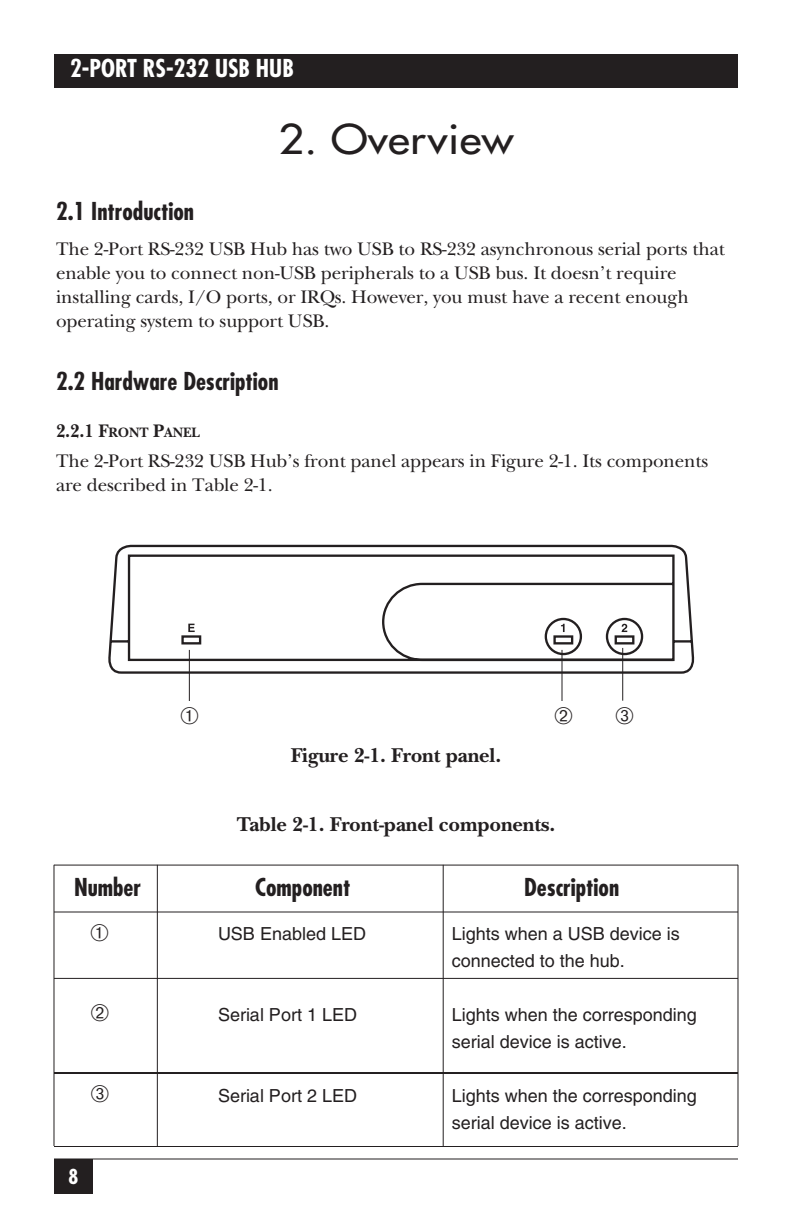
<style>
.page{position:relative;width:792px;height:1224px;background:#fff}
.page>*{position:absolute;margin:0;border:0;box-sizing:border-box;transform-origin:0 0}
.t1{font:40px "Futura";letter-spacing:.01em;color:#231f20;scale:1.1 1}
.t2{font:700 condensed 24px "Futura";color:#231f20}
.t3{font:700 condensed 24px "Futura";color:#fff}
.t4{font:700 20.8px "New Baskerville";letter-spacing:-.005em;color:#231f20}
.t5{font:700 condensed 20px "Futura";color:#fff}
.t6{font:19px/24px "New Baskerville";letter-spacing:-.005em;color:#231f20}
.t7{font:18px/27px "Helvetica";color:#231f20}
.t8{font:700 14.2px "New Baskerville";letter-spacing:-.005em;color:#231f20;scale:.95 1}
.s1{font-size:19px}
</style>
<div class="page">
<div style="left:54px;top:54px;width:684px;height:34px;background:#231f20"></div>
<div style="left:54px;top:1159px;width:39px;height:35px;background:#231f20"></div>
<hr style="left:54px;top:1158px;width:684px;height:2px;background:#231f20">
<svg style="left:108px;top:546px;width:587px;height:129px"></svg>
<svg style="left:188px;top:624px;width:7px;height:8px"></svg>
<svg style="left:605px;top:617px;width:39px;height:39px"></svg>
<svg style="left:544px;top:617px;width:39px;height:39px"></svg>
<hr style="left:54px;top:865px;width:684px;height:1px;background:#231f20">
<hr style="left:54px;top:912px;width:684px;height:1px;background:#231f20">
<hr style="left:54px;top:1072px;width:684px;height:1px;background:#231f20">
<hr style="left:54px;top:1073px;width:684px;height:1px;background:#231f20">
<hr style="left:54px;top:1146px;width:684px;height:1px;background:#231f20">
<hr style="left:54px;top:978px;width:684px;height:1px;background:#231f20">
<hr style="left:53px;top:865px;width:1px;height:281px;background:#231f20">
<hr style="left:157px;top:865px;width:1px;height:281px;background:#231f20">
<hr style="left:443px;top:865px;width:1px;height:281px;background:#231f20">
<hr style="left:737px;top:865px;width:1px;height:281px;background:#231f20">
<hr style="left:189px;top:650px;width:1px;height:51px;background:#231f20">
<hr style="left:622px;top:648px;width:1px;height:53px;background:#231f20">
<hr style="left:562px;top:650px;width:1px;height:51px;background:#231f20">
<p class="t3" style="left:70px;top:58px;width:225px">2-PORT RS-232 USB HUB</p>
<h1 class="t1" style="left:279px;top:119px;width:215px">2. Overview</h1>
<p class="t2" style="left:56px;top:200px;width:140px">2.1 Introduction</p>
<p class="t6" style="left:56px;top:239px;width:670px">The 2-Port RS-232 USB Hub has two USB to RS-232 asynchronous serial ports that enable you to connect non-USB peripherals to a USB bus. It doesn’t require installing cards, I/O ports, or IRQs. However, you must have a recent enough operating system to support USB.</p>
<p class="t2" style="left:56px;top:370px;width:224px">2.2 Hardware Description</p>
<p class="t8" style="left:56px;top:428px;width:153px"><span class="s1">2.2.1 F</span>RONT <span class="s1">P</span>ANEL</p>
<p class="t6" style="left:56px;top:451px;width:654px">The 2-Port RS-232 USB Hub’s front panel appears in Figure 2-1. Its components are described in Table 2-1.</p>
<p class="t4" style="left:291px;top:748px;width:212px">Figure 2-1. Front panel.</p>
<p class="t4" style="left:237px;top:817px;width:320px">Table 2-1. Front-panel components.</p>
<p class="t2" style="left:74px;top:877px;width:69px">Number</p>
<p class="t2" style="left:255px;top:877px;width:97px">Component</p>
<p class="t2" style="left:524px;top:877px;width:97px">Description</p>
<p class="t7" style="left:218px;top:922px;width:150px">USB Enabled LED</p>
<p class="t7" style="left:452px;top:922px;width:230px">Lights when a USB device is connected to the hub.</p>
<p class="t7" style="left:218px;top:1003px;width:141px">Serial Port 1 LED</p>
<p class="t7" style="left:452px;top:1003px;width:247px">Lights when the corresponding serial device is active.</p>
<p class="t5" style="left:69px;top:1168px;width:11px">8</p>
<p class="t7" style="left:218px;top:1084px;width:141px">Serial Port 2 LED</p>
<p class="t7" style="left:452px;top:1084px;width:247px">Lights when the corresponding serial device is active.</p>
</div>
